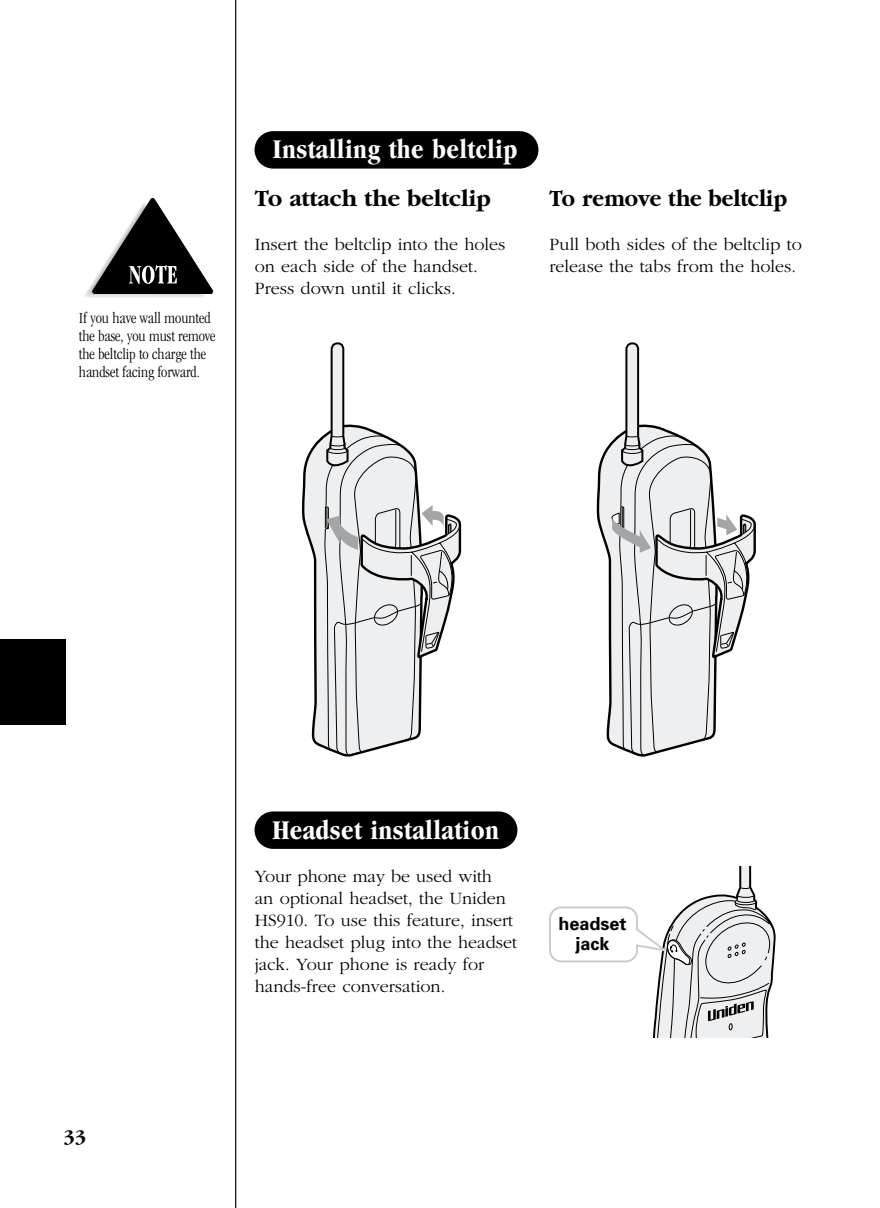
<style>
.page{position:relative;width:880px;height:1208px;background:#fff}
.page>*{position:absolute;margin:0;border:0;box-sizing:border-box;transform-origin:0 0}
.t1{font:700 condensed 28px "Garamond";letter-spacing:.015em;color:#fff}
.t2{font:700 24px "Garamond";color:#000}
.t3{font:700 24px "Garamond";color:#000;scale:.92 1}
.t4{font:700 20px "Garamond";color:#000}
.t5{font:300 18px/22px "Garamond";color:#000}
.t6{font:700 18px/20px "Univers";color:#000;text-align:center}
.t7{font:300 condensed 16px/18px "Garamond";color:#000}
</style>
<div class="page">
<hr style="left:235px;top:0;width:1px;height:1208px;background:#000">
<div style="left:0;top:640px;width:65px;height:85px;background:#000"></div>
<svg style="left:549px;top:867px;width:227px;height:170px"></svg>
<svg style="left:302px;top:342px;width:160px;height:415px"></svg>
<svg style="left:597px;top:342px;width:159px;height:415px"></svg>
<div style="left:255px;top:131px;width:283px;height:38px;background:#000;border-radius:19px"></div>
<div style="left:255px;top:811px;width:262px;height:38px;background:#000;border-radius:19px"></div>
<svg style="left:84px;top:198px;width:129px;height:100px"></svg>
<p class="t7" style="left:79px;top:310px;width:138px">If you have wall mounted the base, you must remove the beltclip to charge the handset facing forward.</p>
<h1 class="t1" style="left:272px;top:139px;width:247px">Installing the beltclip</h1>
<h2 class="t2" style="left:255px;top:189px;width:238px">To attach the beltclip</h2>
<p class="t5" style="left:255px;top:235px;width:252px">Insert the beltclip into the holes on each side of the handset.<br>Press down until it clicks.</p>
<h2 class="t3" style="left:550px;top:189px;width:260px">To remove the beltclip</h2>
<p class="t5" style="left:550px;top:235px;width:254px">Pull both sides of the beltclip to release the tabs from the holes.</p>
<p class="t4" style="left:64px;top:1129px;width:24px">33</p>
<h1 class="t1" style="left:272px;top:819px;width:228px">Headset installation</h1>
<p class="t5" style="left:255px;top:866px;width:264px">Your phone may be used with<br>an optional headset, the Uniden<br>HS910. To use this feature, insert the headset plug into the headset jack. Your phone is ready for hands-free conversation.</p>
<p class="t6" style="left:559px;top:915px;width:70px">headset jack</p>
</div>
